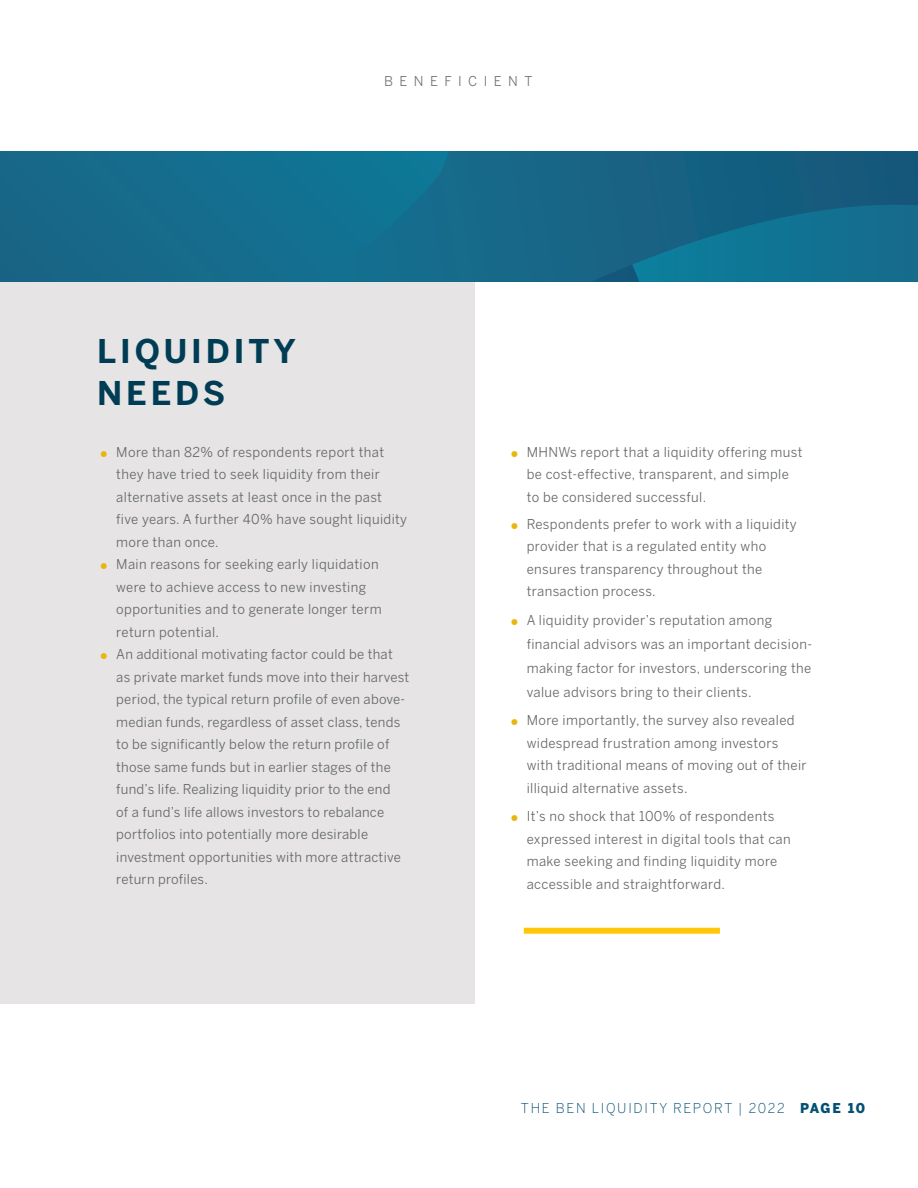
<style>
.page{position:relative;width:918px;height:1188px;background:#fff}
.page>*{position:absolute;margin:0;border:0;box-sizing:border-box;transform-origin:0 0}
.t1{font:700 32.4px "Benton Sans";letter-spacing:.12em;color:#003d55}
.t2{font:13.5px/22.5px "Benton Sans";letter-spacing:.03em;color:#636668}
.t3{font:300 13.5px "Benton Sans";letter-spacing:.13em;color:#045074}
.t4{font:13.5px "Benton Sans";letter-spacing:.49em;color:#707173}
.s1{font-size:25.5px;color:#e8b610}
.s2{font-weight:900}
</style>
<div class="page">
<div style="left:0;top:282px;width:474px;height:721px;background:#e6e4e5"></div>
<svg style="left:449px;top:151px;width:469px;height:131px;background:#156687"></svg>
<svg style="left:0;top:151px;width:449px;height:131px;background:#146c8d"></svg>
<div style="left:524px;top:928px;width:196px;height:6px;background:#ffc709"></div>
<p class="t4" style="left:384px;top:73px;width:150px">BENEFICIENT</p>
<p class="t1" style="left:97px;top:331px;width:200px">LIQUIDITY</p>
<p class="t1" style="left:97px;top:373px;width:130px">NEEDS</p>
<p class="t2" style="left:116px;top:441px;width:292px;text-indent:-18px"><span class="s1">•</span> More than 82% of respondents report that they have tried to seek liquidity from their alternative assets at least once in the past five years. A further 40% have sought liquidity more than once.</p>
<p class="t2" style="left:116px;top:553px;width:267px;text-indent:-18px"><span class="s1">•</span> Main reasons for seeking early liquidation were to achieve access to new investing opportunities and to generate longer term return potential.</p>
<p class="t2" style="left:116px;top:643px;width:294px;text-indent:-18px"><span class="s1">•</span> An additional motivating factor could be that as private market funds move into their harvest period, the typical return profile of even above&shy;median funds, regardless of asset class, tends to be significantly below the return profile of those same funds but in earlier stages of the fund’s life. Realizing liquidity prior to the end<br>of a fund’s life allows investors to rebalance portfolios into potentially more desirable investment opportunities with more attractive return profiles.</p>
<p class="t2" style="left:527px;top:440px;width:277px;text-indent:-18px"><span class="s1">•</span> MHNWs report that a liquidity offering must be cost-effective, transparent, and simple to be considered successful.</p>
<p class="t2" style="left:527px;top:513px;width:272px;text-indent:-18px"><span class="s1">•</span> Respondents prefer to work with a liquidity provider that is a regulated entity who ensures transparency throughout the transaction process.</p>
<p class="t2" style="left:527px;top:608px;width:287px;line-height:24px;text-indent:-18px"><span class="s1">•</span> A liquidity provider’s reputation among financial advisors was an important decision&shy;making factor for investors, underscoring the value advisors bring to their clients.</p>
<p class="t2" style="left:527px;top:709px;width:282px;text-indent:-18px"><span class="s1">•</span> More importantly, the survey also revealed widespread frustration among investors with traditional means of moving out of their illiquid alternative assets.</p>
<p class="t2" style="left:527px;top:805px;width:266px;text-indent:-18px"><span class="s1">•</span> It’s no shock that 100% of respondents expressed interest in digital tools that can make seeking and finding liquidity more accessible and straightforward.</p>
<p class="t3" style="left:521px;top:1100px;width:346px">THE BEN LIQUIDITY REPORT | 2022 <span class="s2">PAGE 10</span></p>
</div>
